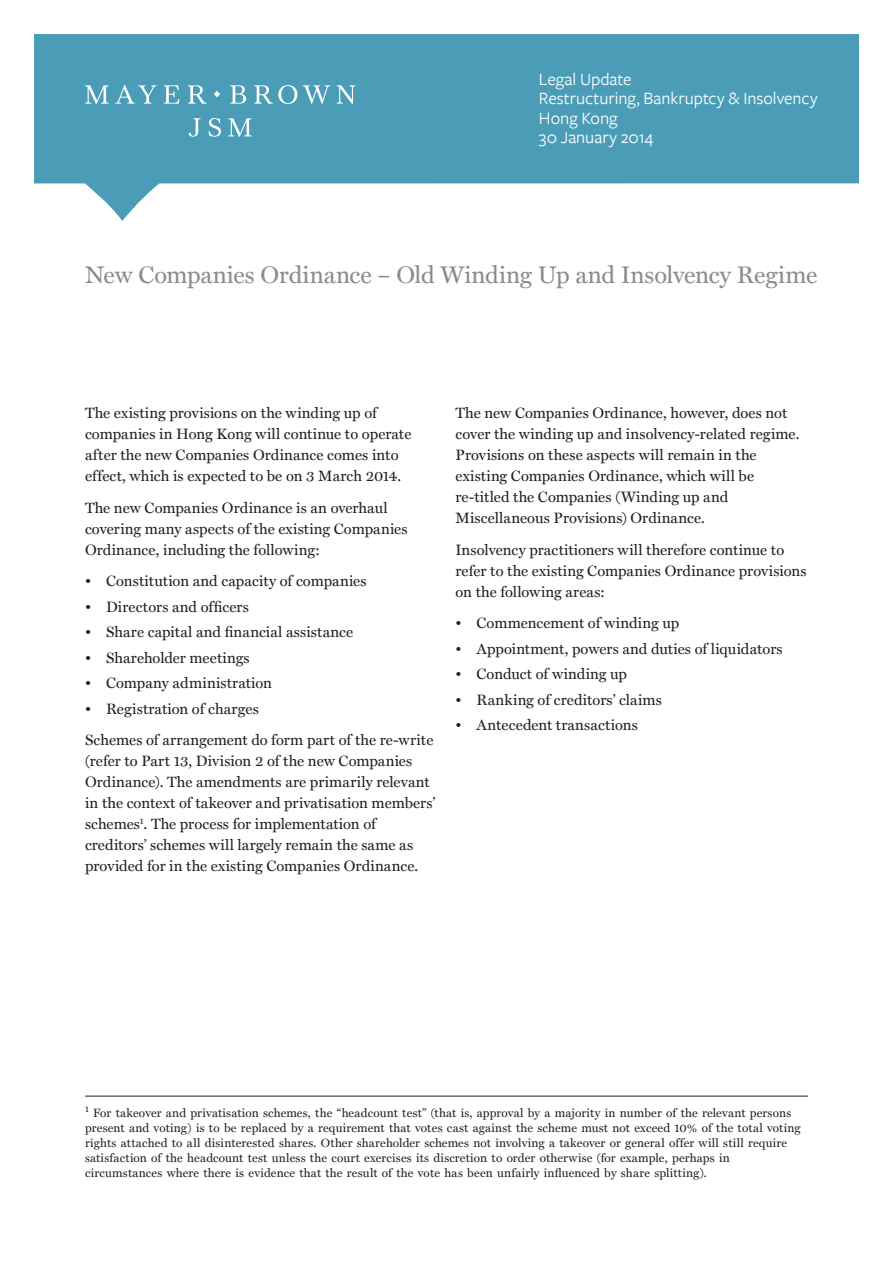
<style>
.page{position:relative;width:893px;height:1263px;background:#fff}
.page>*{position:absolute;margin:0;border:0;box-sizing:border-box;transform-origin:0 0}
.Head{font:24px "Miller Text";letter-spacing:-.005em;color:#888c8f}
.t1{font:18px/19.5px "Freight Sans";color:#fff}
.Body_copy{font:15px/21px "Miller Text";letter-spacing:.005em;color:#231f20}
.Footnote{font:12px/15px "Miller Text";letter-spacing:.015em;color:#231f20}
</style>
<div class="page">
<svg style="left:34px;top:34px;width:825px;height:187px;fill:#4b9db7"></svg>
<svg style="left:85px;top:85px;width:270px;height:19px;background:#72b2c6"></svg>
<svg style="left:188px;top:118px;width:13px;height:19px"></svg>
<svg style="left:209px;top:118px;width:12px;height:19px"></svg>
<svg style="left:228px;top:118px;width:24px;height:19px"></svg>
<hr style="left:85px;top:1096px;width:723px;height:1px;background:#231f20">
<p class="t1" style="left:539px;top:69px;width:280px">Legal Update<br>Restructuring, Bankruptcy &amp; Insolvency<br>Hong Kong<br>30 January 2014</p>
<p class="Head" style="left:85px;top:260px;width:734px">New Companies Ordinance – Old Winding Up and Insolvency Regime</p>
<p class="Body_copy" style="left:85px;top:402px;width:328px">The existing provisions on the winding up of companies in Hong Kong will continue to operate after the new Companies Ordinance comes into effect, which is expected to be on 3 March 2014.</p>
<p class="Body_copy" style="left:85px;top:497px;width:324px">The new Companies Ordinance is an overhaul covering many aspects of the existing Companies<br>Ordinance, including the following:</p>
<p class="Body_copy" style="left:85px;top:570px;width:283px">• Constitution and capacity of companies</p>
<p class="Body_copy" style="left:85px;top:596px;width:165px">• Directors and officers</p>
<p class="Body_copy" style="left:85px;top:621px;width:270px">• Share capital and financial assistance</p>
<p class="Body_copy" style="left:85px;top:647px;width:166px">• Shareholder meetings</p>
<p class="Body_copy" style="left:85px;top:672px;width:189px">• Company administration</p>
<p class="Body_copy" style="left:85px;top:698px;width:175px">• Registration of charges</p>
<p class="Body_copy" style="left:85px;top:729px;width:352px">Schemes of arrangement do form part of the re-write (refer to Part 13, Division 2 of the new Companies Ordinance). The amendments are primarily relevant in the context of takeover and privatisation members’ schemes<sup>1</sup>. The process for implementation of creditors’ schemes will largely remain the same as provided for in the existing Companies Ordinance.</p>
<p class="Body_copy" style="left:455px;top:402px;width:346px">The new Companies Ordinance, however, does not cover the winding up and insolvency-related regime.<br>Provisions on these aspects will remain in the existing Companies Ordinance, which will be re-titled the Companies (Winding up and Miscellaneous Provisions) Ordinance.</p>
<p class="Body_copy" style="left:455px;top:539px;width:353px">Insolvency practitioners will therefore continue to refer to the existing Companies Ordinance provisions on the following areas:</p>
<p class="Body_copy" style="left:455px;top:612px;width:225px">• Commencement of winding up</p>
<p class="Body_copy" style="left:455px;top:638px;width:329px">• Appointment, powers and duties of liquidators</p>
<p class="Body_copy" style="left:455px;top:663px;width:173px">• Conduct of winding up</p>
<p class="Body_copy" style="left:455px;top:689px;width:208px">• Ranking of creditors’ claims</p>
<p class="Body_copy" style="left:455px;top:714px;width:184px">• Antecedent transactions</p>
<p class="Footnote" style="left:85px;top:1106px;width:717px"><sup>1</sup> For takeover and privatisation schemes, the “headcount test” (that is, approval by a majority in number of the relevant persons present and voting) is to be replaced by a requirement that votes cast against the scheme must not exceed 10% of the total voting rights attached to all disinterested shares. Other shareholder schemes not involving a takeover or general offer will still require satisfaction of the headcount test unless the court exercises its discretion to order otherwise (for example, perhaps in circumstances where there is evidence that the result of the vote has been unfairly influenced by share splitting).</p>
</div>
